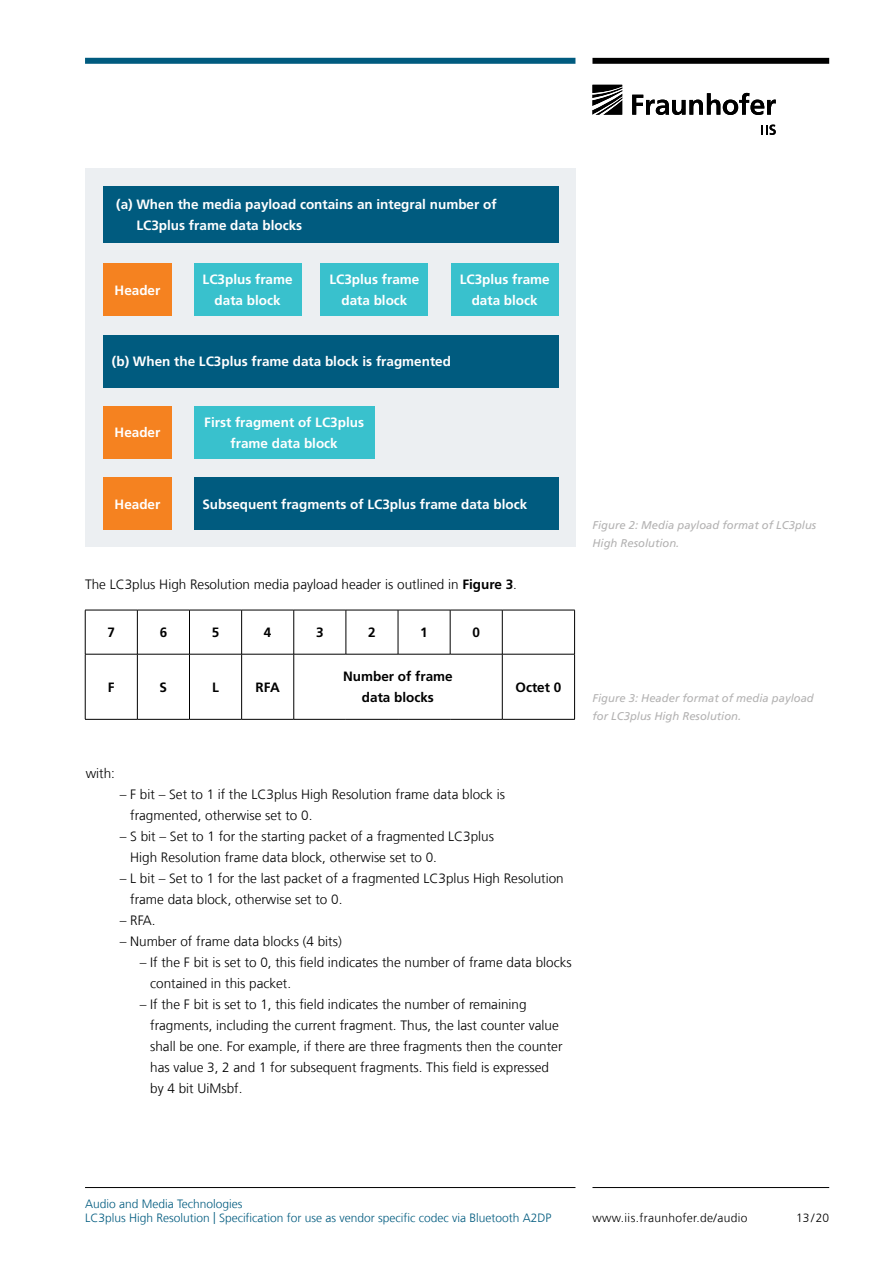
<style>
.page{position:relative;width:893px;height:1263px;background:#fff}
.page>*{position:absolute;margin:0;border:0;box-sizing:border-box;transform-origin:0 0}
.t1{font:300 13.5px/21px "Frutiger LT Com";color:#000}
.t2{font:700 13.5px/21px "Frutiger LT Com";color:#fff;text-align:center}
.t3{font:700 13.5px/21px "Frutiger LT Com";color:#000;text-align:center}
.t4{font:300 12px/14.4px "Frutiger LT Com";color:#005b7f}
.t5{font:300 12px "Frutiger LT Com";letter-spacing:.03em;color:#000}
.t6{font:italic 11.25px/18px "Frutiger LT Com";color:#b3b2b2}
.s1{font-weight:700}
</style>
<div class="page">
<hr style="left:85px;top:1187px;width:490px;height:1px;background:#000">
<hr style="left:592px;top:1187px;width:237px;height:1px;background:#000">
<div style="left:85px;top:58px;width:490px;height:6px;background:#005b7f"></div>
<div style="left:592px;top:58px;width:237px;height:6px;background:#000"></div>
<svg style="left:592px;top:85px;width:30px;height:30px"></svg>
<svg style="left:632px;top:93px;width:144px;height:22px"></svg>
<svg style="left:761px;top:125px;width:15px;height:10px"></svg>
<div style="left:85px;top:169px;width:490px;height:378px;background:#eceff2"></div>
<div style="left:103px;top:186px;width:455px;height:56px;background:#005b7f"></div>
<div style="left:103px;top:335px;width:455px;height:53px;background:#005b7f"></div>
<div style="left:194px;top:477px;width:364px;height:53px;background:#005b7f"></div>
<div style="left:103px;top:477px;width:68px;height:53px;background:#f58220"></div>
<div style="left:103px;top:406px;width:68px;height:53px;background:#f58220"></div>
<div style="left:194px;top:406px;width:180px;height:53px;background:#39c1cd"></div>
<div style="left:103px;top:264px;width:68px;height:52px;background:#f58220"></div>
<div style="left:194px;top:264px;width:107px;height:52px;background:#39c1cd"></div>
<div style="left:321px;top:264px;width:107px;height:52px;background:#39c1cd"></div>
<div style="left:451px;top:264px;width:107px;height:52px;background:#39c1cd"></div>
<hr style="left:85px;top:610px;width:52px;height:1px;background:#000">
<hr style="left:85px;top:610px;width:1px;height:44px;background:#000">
<hr style="left:137px;top:610px;width:52px;height:1px;background:#000">
<hr style="left:137px;top:610px;width:1px;height:44px;background:#000">
<hr style="left:189px;top:610px;width:53px;height:1px;background:#000">
<hr style="left:189px;top:610px;width:1px;height:44px;background:#000">
<hr style="left:242px;top:610px;width:52px;height:1px;background:#000">
<hr style="left:241px;top:610px;width:1px;height:44px;background:#000">
<hr style="left:294px;top:610px;width:52px;height:1px;background:#000">
<hr style="left:293px;top:610px;width:1px;height:44px;background:#000">
<hr style="left:346px;top:610px;width:52px;height:1px;background:#000">
<hr style="left:346px;top:610px;width:1px;height:44px;background:#000">
<hr style="left:398px;top:610px;width:52px;height:1px;background:#000">
<hr style="left:398px;top:610px;width:1px;height:44px;background:#000">
<hr style="left:450px;top:610px;width:52px;height:1px;background:#000">
<hr style="left:450px;top:610px;width:1px;height:44px;background:#000">
<hr style="left:502px;top:610px;width:73px;height:1px;background:#000">
<hr style="left:502px;top:610px;width:1px;height:44px;background:#000">
<hr style="left:574px;top:610px;width:1px;height:44px;background:#000">
<hr style="left:85px;top:654px;width:52px;height:1px;background:#000">
<hr style="left:85px;top:654px;width:1px;height:65px;background:#000">
<hr style="left:137px;top:654px;width:52px;height:1px;background:#000">
<hr style="left:137px;top:654px;width:1px;height:65px;background:#000">
<hr style="left:189px;top:654px;width:53px;height:1px;background:#000">
<hr style="left:189px;top:654px;width:1px;height:65px;background:#000">
<hr style="left:242px;top:654px;width:52px;height:1px;background:#000">
<hr style="left:241px;top:654px;width:1px;height:65px;background:#000">
<hr style="left:294px;top:654px;width:52px;height:1px;background:#000">
<hr style="left:293px;top:654px;width:1px;height:65px;background:#000">
<hr style="left:346px;top:654px;width:52px;height:1px;background:#000">
<hr style="left:398px;top:654px;width:52px;height:1px;background:#000">
<hr style="left:450px;top:654px;width:52px;height:1px;background:#000">
<hr style="left:502px;top:654px;width:73px;height:1px;background:#000">
<hr style="left:502px;top:654px;width:1px;height:65px;background:#000">
<hr style="left:574px;top:654px;width:1px;height:65px;background:#000">
<hr style="left:85px;top:719px;width:52px;height:1px;background:#000">
<hr style="left:137px;top:719px;width:52px;height:1px;background:#000">
<hr style="left:189px;top:719px;width:53px;height:1px;background:#000">
<hr style="left:242px;top:719px;width:52px;height:1px;background:#000">
<hr style="left:294px;top:719px;width:52px;height:1px;background:#000">
<hr style="left:346px;top:719px;width:52px;height:1px;background:#000">
<hr style="left:398px;top:719px;width:52px;height:1px;background:#000">
<hr style="left:450px;top:719px;width:52px;height:1px;background:#000">
<hr style="left:502px;top:719px;width:73px;height:1px;background:#000">
<p class="t2" style="left:136px;top:194px;width:362px;text-align:left;text-indent:-20px">(a) When the media payload contains an integral number of<br>LC3plus frame data blocks</p>
<p class="t2" style="left:115px;top:280px;width:47px">Header</p>
<p class="t2" style="left:203px;top:269px;width:92px">LC3plus frame data block</p>
<p class="t2" style="left:329px;top:269px;width:92px">LC3plus frame data block</p>
<p class="t2" style="left:460px;top:269px;width:92px">LC3plus frame data block</p>
<p class="t2" style="left:112px;top:351px;width:341px">(b) When the LC3plus frame data block is fragmented</p>
<p class="t2" style="left:115px;top:422px;width:47px">Header</p>
<p class="t2" style="left:204px;top:412px;width:161px">First fragment of LC3plus frame data block</p>
<p class="t2" style="left:115px;top:494px;width:47px">Header</p>
<p class="t2" style="left:202px;top:494px;width:326px">Subsequent fragments of LC3plus frame data block</p>
<p class="t1" style="left:85px;top:574px;width:433px">The LC3plus High Resolution media payload header is outlined in <span class="s1">Figure 3</span>.</p>
<p class="t3" style="left:108px;top:622px;width:9px">7</p>
<p class="t3" style="left:160px;top:622px;width:9px">6</p>
<p class="t3" style="left:212px;top:622px;width:9px">5</p>
<p class="t3" style="left:264px;top:622px;width:9px">4</p>
<p class="t3" style="left:316px;top:622px;width:9px">3</p>
<p class="t3" style="left:368px;top:622px;width:9px">2</p>
<p class="t3" style="left:420px;top:622px;width:9px">1</p>
<p class="t3" style="left:472px;top:622px;width:9px">0</p>
<p class="t3" style="left:108px;top:677px;width:8px">F</p>
<p class="t3" style="left:160px;top:677px;width:9px">S</p>
<p class="t3" style="left:212px;top:677px;width:8px">L</p>
<p class="t3" style="left:255px;top:677px;width:26px">RFA</p>
<p class="t3" style="left:343px;top:666px;width:111px">Number of frame data blocks</p>
<p class="t3" style="left:515px;top:677px;width:47px">Octet 0</p>
<p class="t1" style="left:86px;top:763px;width:31px">with:</p>
<p class="t1" style="left:130px;top:784px;width:376px;text-indent:-11px">– F bit – Set to 1 if the LC3plus High Resolution frame data block is fragmented, otherwise set to 0.</p>
<p class="t1" style="left:130px;top:826px;width:365px;text-indent:-11px">– S bit – Set to 1 for the starting packet of a fragmented LC3plus<br>High Resolution frame data block, otherwise set to 0.</p>
<p class="t1" style="left:130px;top:868px;width:435px;text-indent:-11px">– L bit – Set to 1 for the last packet of a fragmented LC3plus High Resolution frame data block, otherwise set to 0.</p>
<p class="t1" style="left:120px;top:910px;width:38px">– RFA.</p>
<p class="t1" style="left:120px;top:931px;width:224px">– Number of frame data blocks (4 bits)</p>
<p class="t1" style="left:150px;top:952px;width:423px;text-indent:-11px">– If the F bit is set to 0, this field indicates the number of frame data blocks contained in this packet.</p>
<p class="t1" style="left:150px;top:994px;width:414px;text-indent:-11px">– If the F bit is set to 1, this field indicates the number of remaining fragments, including the current fragment. Thus, the last counter value shall be one. For example, if there are three fragments then the counter has value 3, 2 and 1 for subsequent fragments. This field is expressed by 4 bit UiMsbf.</p>
<p class="t6" style="left:592px;top:516px;width:225px">Figure 2: Media payload format of LC3plus<br>High Resolution.</p>
<p class="t6" style="left:592px;top:689px;width:223px">Figure 3: Header format of media payload for LC3plus High Resolution.</p>
<p class="t4" style="left:85px;top:1196px;width:468px">Audio and Media Technologies<br>LC3plus High Resolution | Specification for use as vendor specific codec via Bluetooth A2DP</p>
<p class="t5" style="left:592px;top:1211px;width:156px">www.iis.fraunhofer.de/audio</p>
<p class="t5" style="left:796px;top:1211px;width:35px">13/20</p>
</div>
